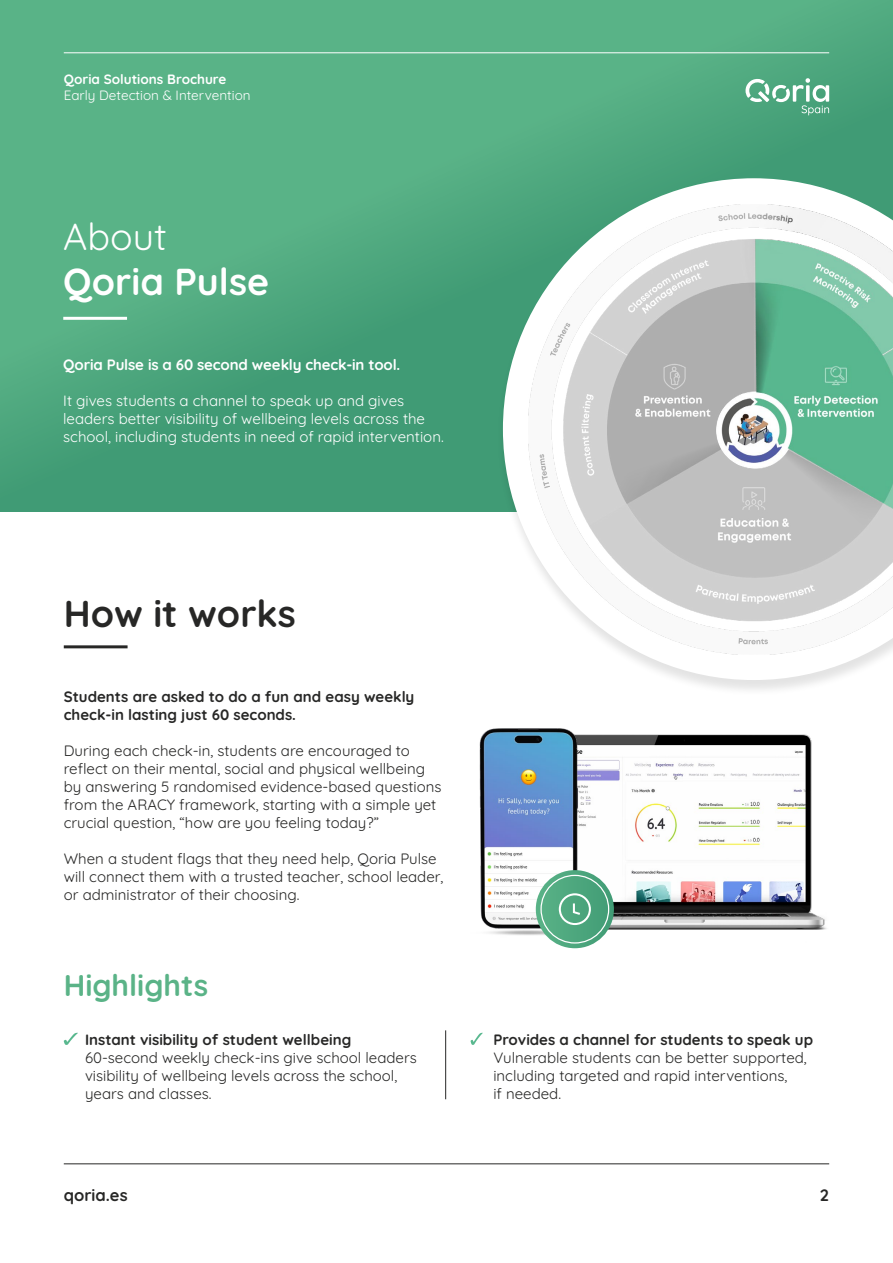
<style>
.page{position:relative;width:893px;height:1263px;background:#fff}
.page>*{position:absolute;margin:0;border:0;box-sizing:border-box;transform-origin:0 0}
.t1{font:700 37.5px "Quicksand";color:#fff}
.t2{font:700 37.5px "Quicksand";color:#272726}
.t3{font:37.5px "Quicksand";color:#fff}
.t4{font:700 30px "Quicksand";color:#5ab387}
.t5{font:700 16.5px "Quicksand";color:#272726}
.t6{font:15px/18px "Quicksand";color:#272726}
.t7{font:15px/18px "Quicksand";color:#fff}
.t8{font:700 15px/18px "Quicksand";color:#272726}
.t9{font:700 15px "Quicksand";letter-spacing:-.01em;color:#fff}
.t10{font:13.5px "Quicksand";color:#fff}
.t11{font:700 13.5px "Quicksand";color:#fff}
</style>
<div class="page">
<hr style="left:64px;top:1163px;width:765px;height:1px;background:#272726">
<svg style="left:0;top:0;width:893px;height:512px;background:#50aa80"></svg>
<hr style="left:64px;top:53px;width:765px;height:1px;background:#fff">
<hr style="left:63px;top:317px;width:64px;height:3px;background:#fff">
<div style="left:496px;top:178px;width:397px;height:518px;background:#000;opacity:.11"></div>
<svg style="left:503px;top:178px;width:390px;height:502px"></svg>
<img style="left:529px;top:204px;width:364px;height:450px">
<img style="left:554px;top:734px;width:273px;height:214px">
<img style="left:479px;top:728px;width:106px;height:214px">
<hr style="left:64px;top:645px;width:64px;height:3px;background:#272726">
<svg style="left:536px;top:870px;width:78px;height:78px;background:#58ac86"></svg>
<div style="left:540px;top:875px;width:69px;height:68px;border:1px solid #fff;border-radius:50%"></div>
<svg style="left:64px;top:1033px;width:14px;height:12px"></svg>
<svg style="left:471px;top:1033px;width:12px;height:12px"></svg>
<hr style="left:445px;top:1030px;width:1px;height:69px;background:#272726">
<div style="left:559px;top:893px;width:32px;height:32px;border:2px solid #fff;border-radius:50%"></div>
<svg style="left:572px;top:901px;width:10px;height:15px"></svg>
<svg style="left:745px;top:78px;width:84px;height:37px"></svg>
<p class="t11" style="left:64px;top:69px;width:164px">Qoria Solutions Brochure</p>
<p class="t10" style="left:64px;top:85px;width:188px">Early Detection &amp; Intervention</p>
<h1 class="t3" style="left:63px;top:208px;width:105px">About</h1>
<h1 class="t1" style="left:63px;top:253px;width:207px">Qoria Pulse</h1>
<p class="t9" style="left:63px;top:353px;width:339px">Qoria Pulse is a 60 second weekly check-in tool.</p>
<p class="t7" style="left:63px;top:390px;width:382px">It gives students a channel to speak up and gives leaders better visibility of wellbeing levels across the school, including students in need of rapid intervention.</p>
<h1 class="t2" style="left:64px;top:584px;width:234px">How it works</h1>
<p class="t8" style="left:64px;top:686px;width:352px">Students are asked to do a fun and easy weekly check-in lasting just 60 seconds.</p>
<p class="t6" style="left:64px;top:740px;width:379px">During each check-in, students are encouraged to reflect on their mental, social and physical wellbeing by answering 5 randomised evidence-based questions from the ARACY framework, starting with a simple yet crucial question, “how are you feeling today?”</p>
<p class="t6" style="left:64px;top:848px;width:381px">When a student flags that they need help, Qoria Pulse will connect them with a trusted teacher, school leader, or administrator of their choosing.</p>
<h2 class="t4" style="left:64px;top:962px;width:146px">Highlights</h2>
<p class="t8" style="left:85px;top:1029px;width:268px">Instant visibility of student wellbeing</p>
<p class="t6" style="left:85px;top:1047px;width:333px">60-second weekly check-ins give school leaders visibility of wellbeing levels across the school, years and classes.</p>
<p class="t5" style="left:64px;top:1183px;width:65px">qoria.es</p>
<p class="t8" style="left:493px;top:1029px;width:321px">Provides a channel for students to speak up</p>
<p class="t6" style="left:493px;top:1047px;width:315px">Vulnerable students can be better supported, including targeted and rapid interventions,<br>if needed.</p>
<p class="t5" style="left:820px;top:1183px;width:11px">2</p>
</div>
